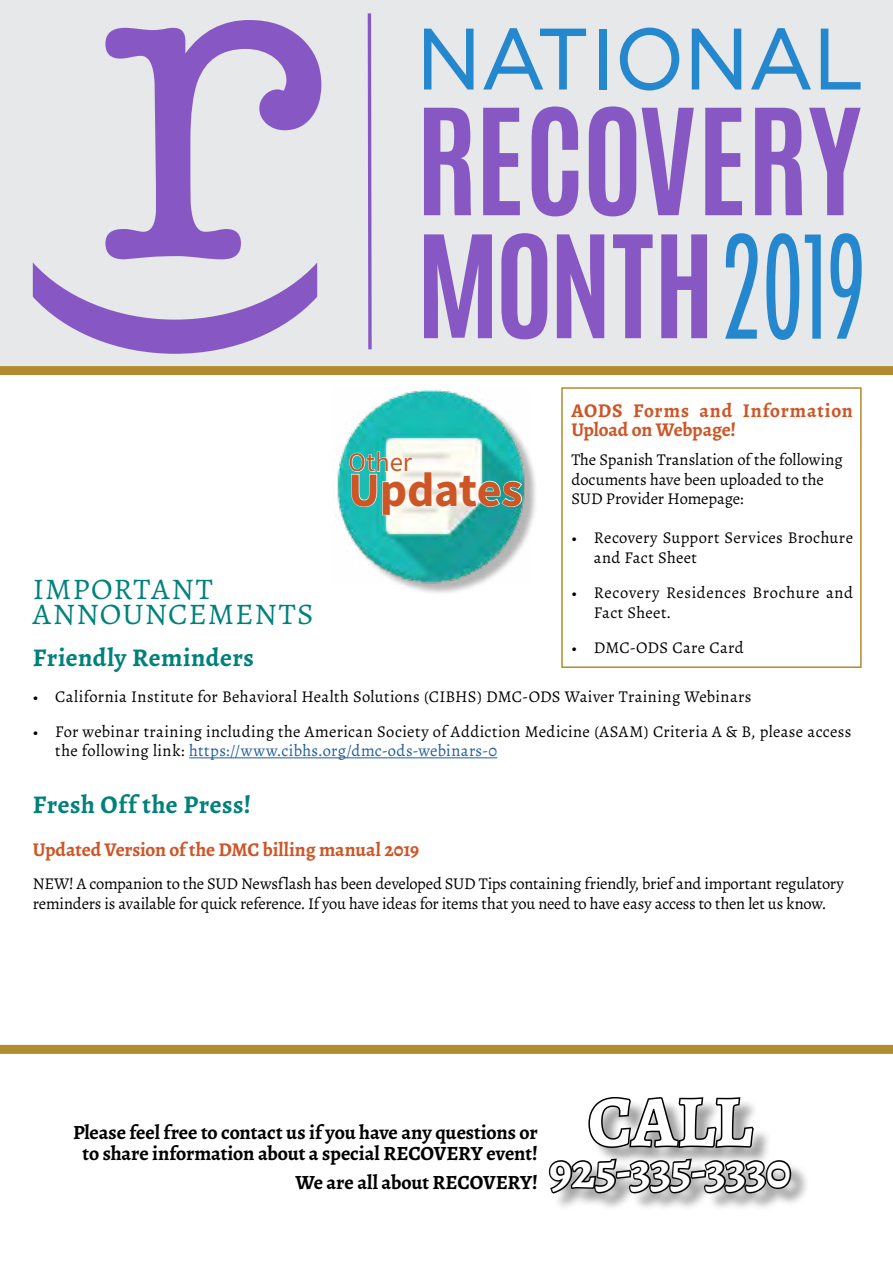
<style>
.page{position:relative;width:893px;height:1263px;background:#fff}
.page>*{position:absolute;margin:0;border:0;box-sizing:border-box;transform-origin:0 0}
.t1{font:700 72px "Alegreya";color:#fff}
.t2{font:700 49.5px "Alegreya";letter-spacing:-.02em;color:#fff}
.t3{font:700 48px "Source Sans Pro";letter-spacing:-.01em;color:#cd5627}
.t4{font:30px/25.5px "Alegreya";letter-spacing:.035em;color:#00817b;scale:1.04 1}
.t5{font:26.85px "Source Sans Pro";letter-spacing:-.005em;color:#cd5627}
.t6{font:700 25.5px "Alegreya";letter-spacing:.02em;color:#00817b}
.t7{font:700 20.25px/21.3px "Alegreya";letter-spacing:-.005em;color:#000;text-align:center}
.t8{font:700 19.5px "Alegreya";letter-spacing:-.005em;color:#cd5627}
.t9{font:700 19.5px/19.5px "Alegreya";letter-spacing:.035em;color:#cd5627}
.t10{font:16.5px/19.5px "Alegreya";letter-spacing:.01em;color:#000}
.t11{font:16.5px/19.5px "Alegreya";letter-spacing:-.015em;color:#000}
.t12{font:16.5px/19.5px "Alegreya";letter-spacing:.035em;color:#000}
.s1{color:#215e9e}
</style>
<div class="page">
<div style="left:0;top:0;width:893px;height:366px;background:#e6e7e8"></div>
<svg style="left:367px;top:13px;width:5px;height:337px"></svg>
<svg style="left:33px;top:263px;width:284px;height:91px"></svg>
<svg style="left:105px;top:20px;width:216px;height:239px"></svg>
<svg style="left:424px;top:108px;width:47px;height:107px"></svg>
<svg style="left:483px;top:108px;width:37px;height:107px"></svg>
<svg style="left:532px;top:106px;width:46px;height:110px"></svg>
<svg style="left:589px;top:106px;width:47px;height:110px"></svg>
<svg style="left:642px;top:108px;width:52px;height:107px"></svg>
<svg style="left:705px;top:108px;width:37px;height:107px"></svg>
<svg style="left:755px;top:108px;width:47px;height:107px"></svg>
<svg style="left:809px;top:108px;width:52px;height:107px"></svg>
<svg style="left:424px;top:29px;width:49px;height:60px"></svg>
<svg style="left:483px;top:28px;width:103px;height:61px"></svg>
<div style="left:599px;top:29px;width:8px;height:60px;background:#2587cd"></div>
<svg style="left:620px;top:28px;width:59px;height:63px"></svg>
<svg style="left:692px;top:29px;width:49px;height:60px"></svg>
<svg style="left:751px;top:28px;width:60px;height:61px"></svg>
<svg style="left:821px;top:29px;width:40px;height:60px"></svg>
<svg style="left:424px;top:234px;width:68px;height:104px"></svg>
<svg style="left:501px;top:233px;width:46px;height:106px"></svg>
<svg style="left:557px;top:234px;width:47px;height:104px"></svg>
<svg style="left:613px;top:234px;width:40px;height:104px"></svg>
<svg style="left:661px;top:234px;width:46px;height:104px"></svg>
<svg style="left:725px;top:233px;width:33px;height:106px"></svg>
<svg style="left:805px;top:235px;width:16px;height:104px"></svg>
<svg style="left:830px;top:233px;width:32px;height:106px"></svg>
<svg style="left:766px;top:233px;width:33px;height:107px"></svg>
<div style="left:0;top:366px;width:893px;height:9px;background:#b18c2e"></div>
<div style="left:0;top:1045px;width:893px;height:9px;background:#b18c2e"></div>
<div style="left:343px;top:393px;width:195px;height:202px;background:#000;opacity:.29"></div>
<img style="left:335px;top:389px;width:195px;height:195px">
<svg style="left:349px;top:451px;width:174px;height:65px"></svg>
<div style="left:551px;top:1099px;width:259px;height:112px;background:#000;opacity:.38"></div>
<svg style="left:587px;top:1097px;width:168px;height:53px"></svg>
<svg style="left:548px;top:1157px;width:245px;height:39px;background:#7f7f7f"></svg>
<hr style="left:189px;top:757px;width:308px;height:1px;background:#215e9e">
<div style="left:561px;top:387px;width:301px;height:281px;border:2px solid #b18c2e"></div>
<p class="t9" style="left:571px;top:400px;width:283px">AODS Forms and Information<br>Upload on Webpage!</p>
<p class="t10" style="left:571px;top:450px;width:273px">The Spanish Translation of the following documents have been uploaded to the<br>SUD Provider Homepage:</p>
<p class="t10" style="left:594px;top:528px;width:261px;text-indent:-23px">• Recovery Support Services Brochure and Fact Sheet</p>
<p class="t12" style="left:594px;top:583px;width:261px;text-indent:-23px">• Recovery Residences Brochure and<br>Fact Sheet.</p>
<p class="t10" style="left:571px;top:638px;width:174px">• DMC-ODS Care Card</p>
<h3 class="t5" style="left:348px;top:445px;width:65px">Other</h3>
<h3 class="t3" style="left:348px;top:457px;width:176px">Updates</h3>
<h3 class="t4" style="left:33px;top:576px;width:272px">IMPORTANT<br>ANNOUNCEMENTS</h3>
<h3 class="t6" style="left:33px;top:641px;width:222px">Friendly Reminders</h3>
<p class="t10" style="left:33px;top:686px;width:720px">• California Institute for Behavioral Health Solutions (CIBHS) DMC-ODS Waiver Training Webinars</p>
<p class="t10" style="left:55px;top:722px;width:797px;text-indent:-23px">• For webinar training including the American Society of Addiction Medicine (ASAM) Criteria A &amp; B, please access the following link: <span class="s1">https://www.cibhs.org/dmc-ods-webinars-0</span></p>
<h3 class="t6" style="left:33px;top:788px;width:220px">Fresh Off the Press!</h3>
<p class="t8" style="left:33px;top:837px;width:388px">Updated Version of the DMC billing manual 2019</p>
<p class="t11" style="left:33px;top:874px;width:813px">NEW! A companion to the SUD Newsflash has been developed SUD Tips containing friendly, brief and important regulatory reminders is available for quick reference. If you have ideas for items that you need to have easy access to then let us know.</p>
<p class="t7" style="left:73px;top:1121px;width:466px">Please feel free to contact us if you have any questions or to share information about a special RECOVERY event!</p>
<p class="t7" style="left:295px;top:1171px;width:244px">We are all about RECOVERY!</p>
<h1 class="t1" style="left:588px;top:1075px;width:166px">CALL</h1>
<h2 class="t2" style="left:549px;top:1138px;width:243px">925-335-3330</h2>
</div>
